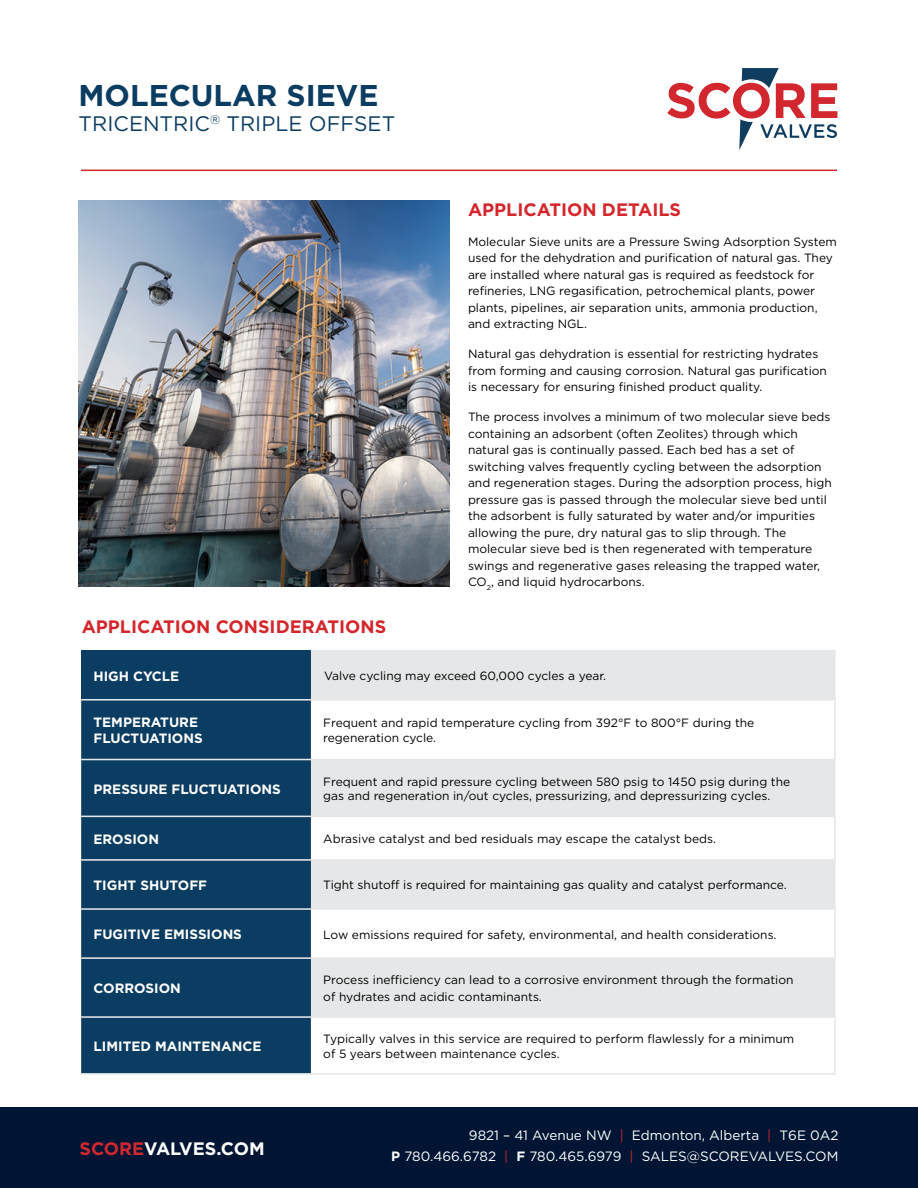
<style>
.page{position:relative;width:918px;height:1188px;background:#fff}
.page>*{position:absolute;margin:0;border:0;box-sizing:border-box;transform-origin:0 0}
.t1{font:700 30px "Gotham";color:#0b3c61}
.t2{font:21px "Gotham";color:#0b3c61}
.t3{font:700 18px "Gotham";color:#d3272c}
.t4{font:700 18px "Gotham";color:#fff}
.t5{font:700 13.5px/16.2px "Gotham";color:#fff}
.t6{font:13.5px "Gotham";color:#fff}
.t7{font:12px/16.5px "Gotham";color:#000}
.s1{color:#d1282f}
.s2{font-weight:700}
</style>
<div class="page">
<div style="left:0;top:1107px;width:918px;height:81px;background:#001533"></div>
<svg style="left:667px;top:68px;width:170px;height:82px"></svg>
<hr style="left:81px;top:170px;width:756px;height:1px;background:#d3272b">
<div style="left:81px;top:651px;width:230px;height:49px;background:#0b3c61"></div>
<div style="left:311px;top:651px;width:523px;height:257px;background:#e6e7e8"></div>
<div style="left:81px;top:701px;width:230px;height:58px;background:#0b3c61"></div>
<svg style="left:311px;top:701px;width:523px;height:158px"></svg>
<div style="left:81px;top:760px;width:230px;height:313px;background:#0b3c61"></div>
<div style="left:311px;top:959px;width:523px;height:57px;background:#e6e7e8"></div>
<hr style="left:81px;top:699px;width:230px;height:2px;background:#e6e7e8">
<hr style="left:834px;top:701px;width:2px;height:58px;background:#e6e7e8">
<hr style="left:81px;top:759px;width:230px;height:1px;background:#e6e7e8">
<hr style="left:311px;top:759px;width:525px;height:1px;background:#e6e7e8">
<hr style="left:834px;top:760px;width:2px;height:56px;background:#e6e7e8">
<hr style="left:81px;top:816px;width:230px;height:1px;background:#e6e7e8">
<hr style="left:311px;top:816px;width:525px;height:1px;background:#e6e7e8">
<hr style="left:834px;top:817px;width:2px;height:42px;background:#e6e7e8">
<hr style="left:311px;top:859px;width:525px;height:2px;background:#e6e7e8">
<hr style="left:834px;top:861px;width:2px;height:47px;background:#e6e7e8">
<hr style="left:834px;top:910px;width:2px;height:47px;background:#e6e7e8">
<hr style="left:834px;top:959px;width:2px;height:57px;background:#e6e7e8">
<hr style="left:311px;top:650px;width:525px;height:1px;background:#e6e7e8">
<hr style="left:834px;top:651px;width:2px;height:48px;background:#e6e7e8">
<hr style="left:311px;top:699px;width:525px;height:2px;background:#e6e7e8">
<hr style="left:81px;top:859px;width:230px;height:2px;background:#e6e7e8">
<hr style="left:81px;top:908px;width:230px;height:2px;background:#e6e7e8">
<hr style="left:81px;top:957px;width:230px;height:2px;background:#e6e7e8">
<hr style="left:81px;top:1016px;width:230px;height:2px;background:#e6e7e8">
<hr style="left:81px;top:1073px;width:230px;height:2px;background:#e6e7e8">
<hr style="left:311px;top:908px;width:525px;height:2px;background:#e6e7e8">
<hr style="left:311px;top:957px;width:525px;height:2px;background:#e6e7e8">
<hr style="left:311px;top:1016px;width:525px;height:2px;background:#e6e7e8">
<hr style="left:834px;top:1018px;width:2px;height:55px;background:#e6e7e8">
<hr style="left:311px;top:1073px;width:525px;height:2px;background:#e6e7e8">
<img style="left:79px;top:201px;width:371px;height:385px">
<h1 class="t1" style="left:79px;top:78px;width:301px">MOLECULAR SIEVE</h1>
<h2 class="t2" style="left:79px;top:112px;width:318px">TRICENTRIC<sup>®</sup> TRIPLE OFFSET</h2>
<h3 class="t3" style="left:468px;top:199px;width:215px">APPLICATION DETAILS</h3>
<p class="t7" style="left:468px;top:233px;width:370px">Molecular Sieve units are a Pressure Swing Adsorption System used for the dehydration and purification of natural gas. They are installed where natural gas is required as feedstock for refineries, LNG regasification, petrochemical plants, power plants, pipelines, air separation units, ammonia production, and extracting NGL.</p>
<p class="t7" style="left:468px;top:346px;width:361px">Natural gas dehydration is essential for restricting hydrates from forming and causing corrosion. Natural gas purification is necessary for ensuring finished product quality.</p>
<p class="t7" style="left:468px;top:409px;width:365px">The process involves a minimum of two molecular sieve beds containing an adsorbent (often Zeolites) through which natural gas is continually passed. Each bed has a set of switching valves frequently cycling between the adsorption and regeneration stages. During the adsorption process, high pressure gas is passed through the molecular sieve bed until the adsorbent is fully saturated by water and/or impurities allowing the pure, dry natural gas to slip through. The molecular sieve bed is then regenerated with temperature swings and regenerative gases releasing the trapped water, CO<sub>2</sub>, and liquid hydrocarbons.</p>
<h3 class="t3" style="left:82px;top:617px;width:306px">APPLICATION CONSIDERATIONS</h3>
<p class="t5" style="left:94px;top:668px;width:87px">HIGH CYCLE</p>
<p class="t7" style="left:324px;top:668px;width:284px">Valve cycling may exceed 60,000 cycles a year.</p>
<p class="t5" style="left:94px;top:714px;width:111px">TEMPERATURE<br>FLUCTUATIONS</p>
<p class="t7" style="left:323px;top:716px;width:433px;line-height:14.4px">Frequent and rapid temperature cycling from 392°F to 800°F during the regeneration cycle.</p>
<p class="t5" style="left:94px;top:780px;width:189px">PRESSURE FLUCTUATIONS</p>
<p class="t7" style="left:323px;top:774px;width:468px;line-height:14.4px">Frequent and rapid pressure cycling between 580 psig to 1450 psig during the gas and regeneration in/out cycles, pressurizing, and depressurizing cycles.</p>
<p class="t5" style="left:94px;top:831px;width:67px">EROSION</p>
<p class="t7" style="left:323px;top:830px;width:394px">Abrasive catalyst and bed residuals may escape the catalyst beds.</p>
<p class="t5" style="left:94px;top:877px;width:115px">TIGHT SHUTOFF</p>
<p class="t7" style="left:323px;top:877px;width:465px">Tight shutoff is required for maintaining gas quality and catalyst performance.</p>
<p class="t5" style="left:94px;top:926px;width:150px">FUGITIVE EMISSIONS</p>
<p class="t7" style="left:323px;top:926px;width:455px">Low emissions required for safety, environmental, and health considerations.</p>
<p class="t5" style="left:94px;top:980px;width:89px">CORROSION</p>
<p class="t7" style="left:323px;top:972px;width:472px">Process inefficiency can lead to a corrosive environment through the formation of hydrates and acidic contaminants.</p>
<p class="t5" style="left:94px;top:1038px;width:169px">LIMITED MAINTENANCE</p>
<p class="t7" style="left:323px;top:1032px;width:473px;line-height:14.4px">Typically valves in this service are required to perform flawlessly for a minimum of 5 years between maintenance cycles.</p>
<h3 class="t4" style="left:80px;top:1138px;width:187px"><span class="s1">SCORE</span>VALVES.COM</h3>
<p class="t6" style="left:469px;top:1128px;width:371px">9821 – 41 Avenue NW <span class="s1">|</span> Edmonton, Alberta <span class="s1">|</span> T6E 0A2</p>
<p class="t6" style="left:391px;top:1148px;width:449px"><span class="s2">P</span> 780.466.6782 <span class="s1">|</span> <span class="s2">F</span> 780.465.6979 <span class="s1">|</span> SALES@SCOREVALVES.COM</p>
</div>
